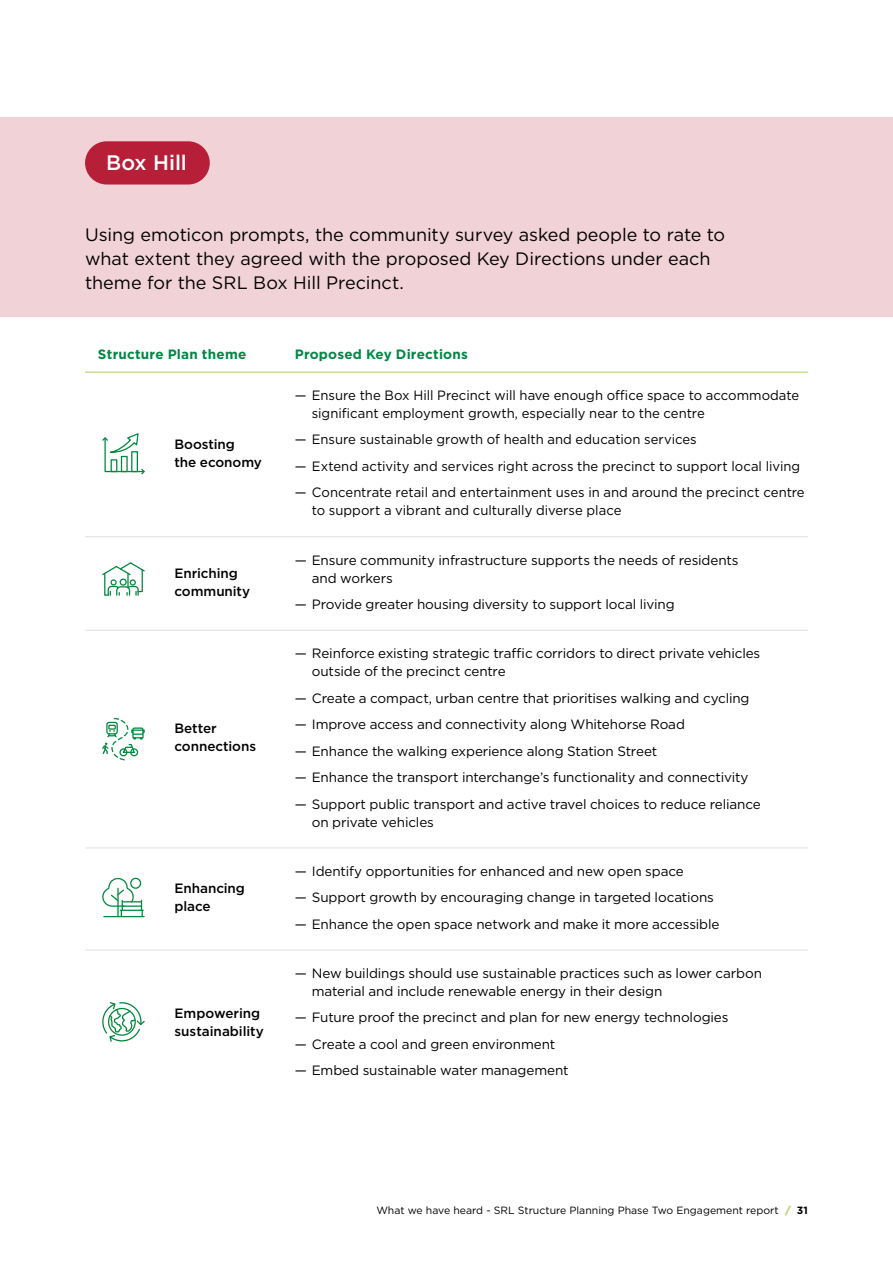
<style>
.page{position:relative;width:893px;height:1263px;background:#fff}
.page>*{position:absolute;margin:0;border:0;box-sizing:border-box;transform-origin:0 0}
.t1{font:500 21px "Gotham";letter-spacing:-.005em;color:#fff}
.Stand_s_first{font:18px/24px "Gotham";letter-spacing:-.005em;color:#000}
.Bullets_Level_1{font:13.5px/18px "Gotham";letter-spacing:-.005em;color:#000}
.Body_Heading{font:500 13.5px/18px "Gotham";letter-spacing:-.005em;color:#000}
.Table_Heading{font:700 13.5px "Gotham";letter-spacing:.015em;color:#008745}
.t2{font:10.5px "Gotham";color:#000}
.s1{font-weight:900;color:#b1d56e}
.s2{font-weight:700}
</style>
<div class="page">
<div style="left:0;top:117px;width:893px;height:200px;background:#f1d2d7"></div>
<hr style="left:85px;top:372px;width:77px;height:1px;background:#b1d56e">
<hr style="left:162px;top:372px;width:120px;height:1px;background:#b1d56e">
<hr style="left:282px;top:372px;width:526px;height:1px;background:#b1d56e">
<hr style="left:85px;top:536px;width:77px;height:1px;background:#dedfe0">
<hr style="left:162px;top:536px;width:120px;height:1px;background:#dedfe0">
<hr style="left:282px;top:536px;width:526px;height:1px;background:#dedfe0">
<hr style="left:85px;top:630px;width:77px;height:1px;background:#dedfe0">
<hr style="left:162px;top:630px;width:120px;height:1px;background:#dedfe0">
<hr style="left:282px;top:630px;width:526px;height:1px;background:#dedfe0">
<hr style="left:85px;top:847px;width:77px;height:1px;background:#dedfe0">
<hr style="left:162px;top:847px;width:120px;height:1px;background:#dedfe0">
<hr style="left:282px;top:847px;width:526px;height:1px;background:#dedfe0">
<hr style="left:85px;top:950px;width:77px;height:1px;background:#dedfe0">
<hr style="left:162px;top:950px;width:120px;height:1px;background:#dedfe0">
<hr style="left:282px;top:950px;width:526px;height:1px;background:#dedfe0">
<svg style="left:102px;top:433px;width:43px;height:41px"></svg>
<div style="left:111px;top:459px;width:6px;height:13px;border:1px solid #00893d"></div>
<div style="left:121px;top:456px;width:7px;height:16px;border:1px solid #00893d"></div>
<div style="left:131px;top:451px;width:7px;height:21px;border:1px solid #00893d"></div>
<svg style="left:102px;top:562px;width:43px;height:34px"></svg>
<div style="left:120px;top:578px;width:7px;height:8px;border:1px solid #00893d;border-radius:50%"></div>
<svg style="left:102px;top:718px;width:43px;height:42px"></svg>
<hr style="left:104px;top:916px;width:40px;height:1px;background:#00893d">
<svg style="left:102px;top:878px;width:41px;height:38px"></svg>
<hr style="left:122px;top:905px;width:20px;height:2px;background:#00893d">
<svg style="left:102px;top:1002px;width:43px;height:40px"></svg>
<div style="left:85px;top:141px;width:125px;height:44px;background:#b71f38;border-radius:22px"></div>
<h2 class="t1" style="left:106px;top:149px;width:82px">Box Hill</h2>
<p class="Stand_s_first" style="left:85px;top:223px;width:642px">Using emoticon prompts, the community survey asked people to rate to what extent they agreed with the proposed Key Directions under each theme for the SRL Box Hill Precinct.</p>
<p class="Table_Heading" style="left:98px;top:346px;width:150px">Structure Plan theme</p>
<p class="Table_Heading" style="left:295px;top:346px;width:175px">Proposed Key Directions</p>
<p class="Body_Heading" style="left:175px;top:435px;width:89px">Boosting<br>the economy</p>
<p class="Body_Heading" style="left:175px;top:564px;width:77px">Enriching community</p>
<p class="Body_Heading" style="left:175px;top:719px;width:83px">Better connections</p>
<p class="Body_Heading" style="left:175px;top:879px;width:72px">Enhancing place</p>
<p class="Body_Heading" style="left:175px;top:1004px;width:91px">Empowering sustainability</p>
<p class="Bullets_Level_1" style="left:312px;top:386px;width:489px;text-indent:-17px">— Ensure the Box Hill Precinct will have enough office space to accommodate significant employment growth, especially near to the centre</p>
<p class="Bullets_Level_1" style="left:295px;top:430px;width:403px">— Ensure sustainable growth of health and education services</p>
<p class="Bullets_Level_1" style="left:295px;top:457px;width:507px">— Extend activity and services right across the precinct to support local living</p>
<p class="Bullets_Level_1" style="left:312px;top:483px;width:494px;text-indent:-17px">— Concentrate retail and entertainment uses in and around the precinct centre to support a vibrant and culturally diverse place</p>
<p class="Bullets_Level_1" style="left:312px;top:550px;width:428px;text-indent:-17px">— Ensure community infrastructure supports the needs of residents and workers</p>
<p class="Bullets_Level_1" style="left:295px;top:595px;width:381px">— Provide greater housing diversity to support local living</p>
<p class="Bullets_Level_1" style="left:312px;top:644px;width:450px;text-indent:-17px">— Reinforce existing strategic traffic corridors to direct private vehicles outside of the precinct centre</p>
<p class="Bullets_Level_1" style="left:295px;top:689px;width:456px">— Create a compact, urban centre that prioritises walking and cycling</p>
<p class="Bullets_Level_1" style="left:295px;top:715px;width:392px">— Improve access and connectivity along Whitehorse Road</p>
<p class="Bullets_Level_1" style="left:295px;top:742px;width:364px">— Enhance the walking experience along Station Street</p>
<p class="Bullets_Level_1" style="left:295px;top:768px;width:455px">— Enhance the transport interchange’s functionality and connectivity</p>
<p class="Bullets_Level_1" style="left:312px;top:795px;width:451px;text-indent:-17px">— Support public transport and active travel choices to reduce reliance on private vehicles</p>
<p class="Bullets_Level_1" style="left:295px;top:862px;width:390px">— Identify opportunities for enhanced and new open space</p>
<p class="Bullets_Level_1" style="left:295px;top:888px;width:421px">— Support growth by encouraging change in targeted locations</p>
<p class="Bullets_Level_1" style="left:295px;top:915px;width:426px">— Enhance the open space network and make it more accessible</p>
<p class="Bullets_Level_1" style="left:312px;top:964px;width:452px;text-indent:-17px">— New buildings should use sustainable practices such as lower carbon material and include renewable energy in their design</p>
<p class="Bullets_Level_1" style="left:295px;top:1008px;width:435px">— Future proof the precinct and plan for new energy technologies</p>
<p class="Bullets_Level_1" style="left:295px;top:1035px;width:262px">— Create a cool and green environment</p>
<p class="Bullets_Level_1" style="left:295px;top:1061px;width:275px">— Embed sustainable water management</p>
<p class="t2" style="left:376px;top:1203px;width:433px">What we have heard - SRL Structure Planning Phase Two Engagement report <span class="s1">/</span> <span class="s2">31</span></p>
</div>
